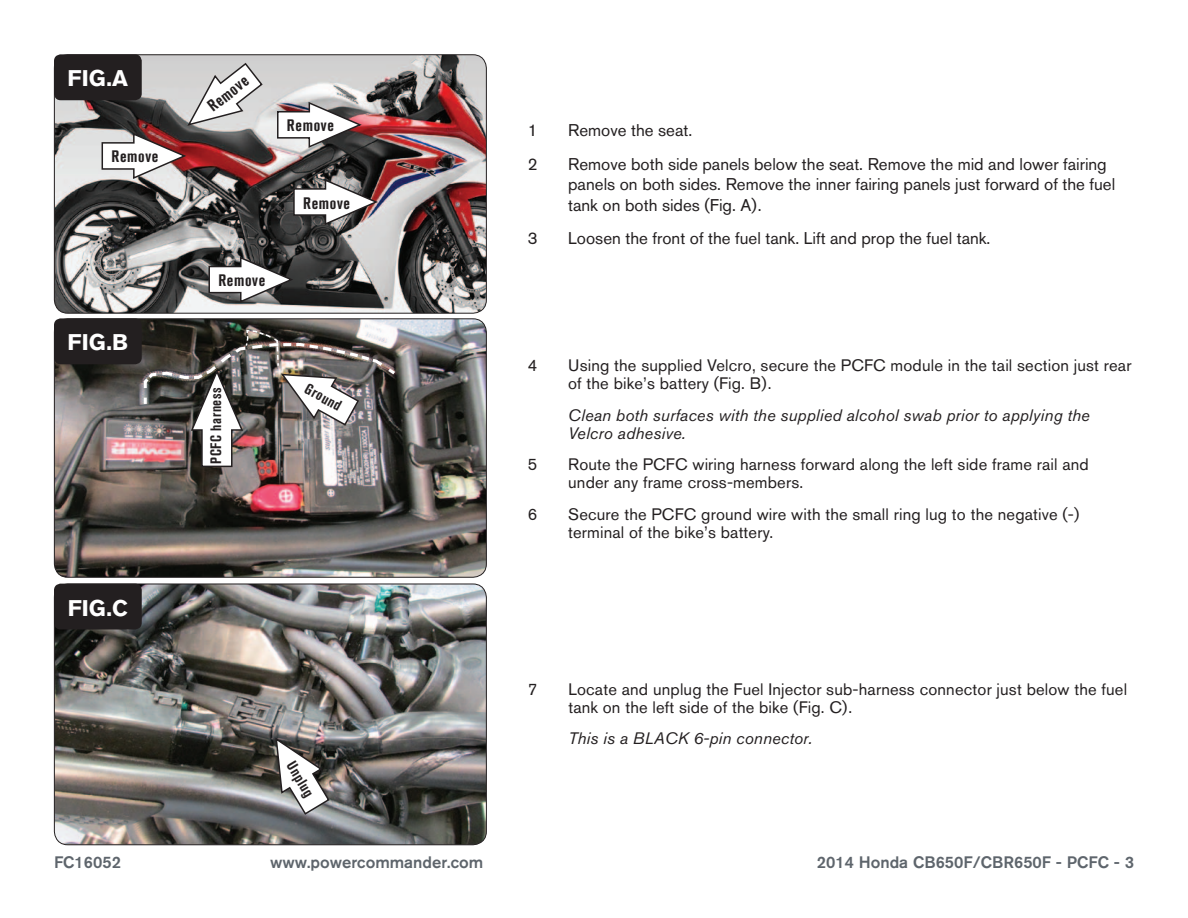
<style>
.page{position:relative;width:1188px;height:918px;background:#fff}
.page>*{position:absolute;margin:0;border:0;box-sizing:border-box;transform-origin:0 0}
.t1{font:700 22.5px "Akzidenz Grotesk BQ";color:#fff}
.Bodycopy{font:16.8px/20.2px "Akzidenz Grotesk BQ";color:#231f20}
.Bodycopy-2{font:16.5px/18px "Akzidenz Grotesk BQ";letter-spacing:.01em;color:#231f20}
.Bodycopy-3{font:italic 16.5px/18px "Akzidenz Grotesk BQ";letter-spacing:.01em;color:#231f20}
.t2{font:500 16.5px "Akzidenz Grotesk BQ";color:#5e656c}
.Callouts{font:700 condensed 16.5px "Akzidenz Grotesk BQ";letter-spacing:.04em;color:#231f20}
.Callouts-2{font:700 condensed 15px "Akzidenz Grotesk BQ";letter-spacing:.04em;color:#231f20}
</style>
<div class="page">
<img style="left:54px;top:584px;width:432px;height:261px">
<div style="left:54px;top:584px;width:433px;height:261px;border:1px solid #231f20;border-radius:14px"></div>
<img style="left:54px;top:319px;width:431px;height:258px">
<img style="left:54px;top:55px;width:431px;height:257px">
<div style="left:54px;top:54px;width:433px;height:260px;border:1px solid #231f20;border-radius:14px"></div>
<div style="left:54px;top:54px;width:88px;height:46px;background:#231f20;border-radius:7px"></div>
<div style="left:54px;top:318px;width:88px;height:46px;background:#231f20;border-radius:7px"></div>
<div style="left:54px;top:584px;width:88px;height:45px;background:#231f20;border-radius:7px"></div>
<svg style="left:101px;top:62px;width:163px;height:118px"></svg>
<svg style="left:292px;top:178px;width:88px;height:48px"></svg>
<svg style="left:276px;top:101px;width:88px;height:48px"></svg>
<svg style="left:208px;top:256px;width:87px;height:48px"></svg>
<img style="left:142px;top:329px;width:345px;height:139px">
<svg style="left:274px;top:736px;width:57px;height:80px"></svg>
<p class="t1" style="left:68px;top:65px;width:62px">FIG.A</p>
<p class="Callouts" style="left:111px;top:147px;width:48px">Remove</p>
<p class="t1" style="left:68px;top:330px;width:62px">FIG.B</p>
<p class="Callouts" style="left:204px;top:100px;width:48px;rotate:-38deg">Remove</p>
<p class="Callouts" style="left:287px;top:116px;width:48px">Remove</p>
<p class="Callouts" style="left:303px;top:193px;width:48px">Remove</p>
<p class="Callouts" style="left:218px;top:271px;width:48px">Remove</p>
<p class="Callouts-2" style="left:208px;top:464px;width:78px;rotate:-90deg">PCFC harness</p>
<p class="Callouts-2" style="left:310px;top:380px;width:41px;rotate:29deg">Ground</p>
<p class="t1" style="left:68px;top:595px;width:62px">FIG.C</p>
<p class="Callouts-2" style="left:298px;top:758px;width:40px;rotate:59deg">Unplug</p>
<p class="Bodycopy" style="left:528px;top:120px;width:11px">1</p>
<p class="Bodycopy" style="left:568px;top:120px;width:126px">Remove the seat.</p>
<p class="Bodycopy" style="left:528px;top:154px;width:11px">2</p>
<p class="Bodycopy" style="left:568px;top:154px;width:549px">Remove both side panels below the seat. Remove the mid and lower fairing panels on both sides. Remove the inner fairing panels just forward of the fuel tank on both sides (Fig. A).</p>
<p class="Bodycopy" style="left:528px;top:228px;width:11px">3</p>
<p class="Bodycopy" style="left:568px;top:228px;width:424px">Loosen the front of the fuel tank. Lift and prop the fuel tank.</p>
<p class="Bodycopy-2" style="left:528px;top:356px;width:11px">4</p>
<p class="Bodycopy-2" style="left:568px;top:356px;width:565px">Using the supplied Velcro, secure the PCFC module in the tail section just rear of the bike’s battery (Fig. B).</p>
<p class="Bodycopy-3" style="left:568px;top:406px;width:523px">Clean both surfaces with the supplied alcohol swab prior to applying the<br>Velcro adhesive.</p>
<p class="Bodycopy-2" style="left:528px;top:455px;width:11px">5</p>
<p class="Bodycopy-2" style="left:568px;top:455px;width:522px">Route the PCFC wiring harness forward along the left side frame rail and under any frame cross-members.</p>
<p class="Bodycopy-2" style="left:528px;top:505px;width:11px">6</p>
<p class="Bodycopy-2" style="left:568px;top:505px;width:513px">Secure the PCFC ground wire with the small ring lug to the negative (-) terminal of the bike’s battery.</p>
<p class="Bodycopy-2" style="left:528px;top:680px;width:11px">7</p>
<p class="Bodycopy-2" style="left:568px;top:680px;width:560px">Locate and unplug the Fuel Injector sub-harness connector just below the fuel tank on the left side of the bike (Fig. C).</p>
<p class="Bodycopy-3" style="left:568px;top:729px;width:245px">This is a BLACK 6-pin connector.</p>
<p class="t2" style="left:54px;top:852px;width:68px">FC16052</p>
<p class="t2" style="left:270px;top:852px;width:215px">www.powercommander.com</p>
<p class="t2" style="left:817px;top:852px;width:319px">2014 Honda CB650F/CBR650F - PCFC - 3</p>
</div>
